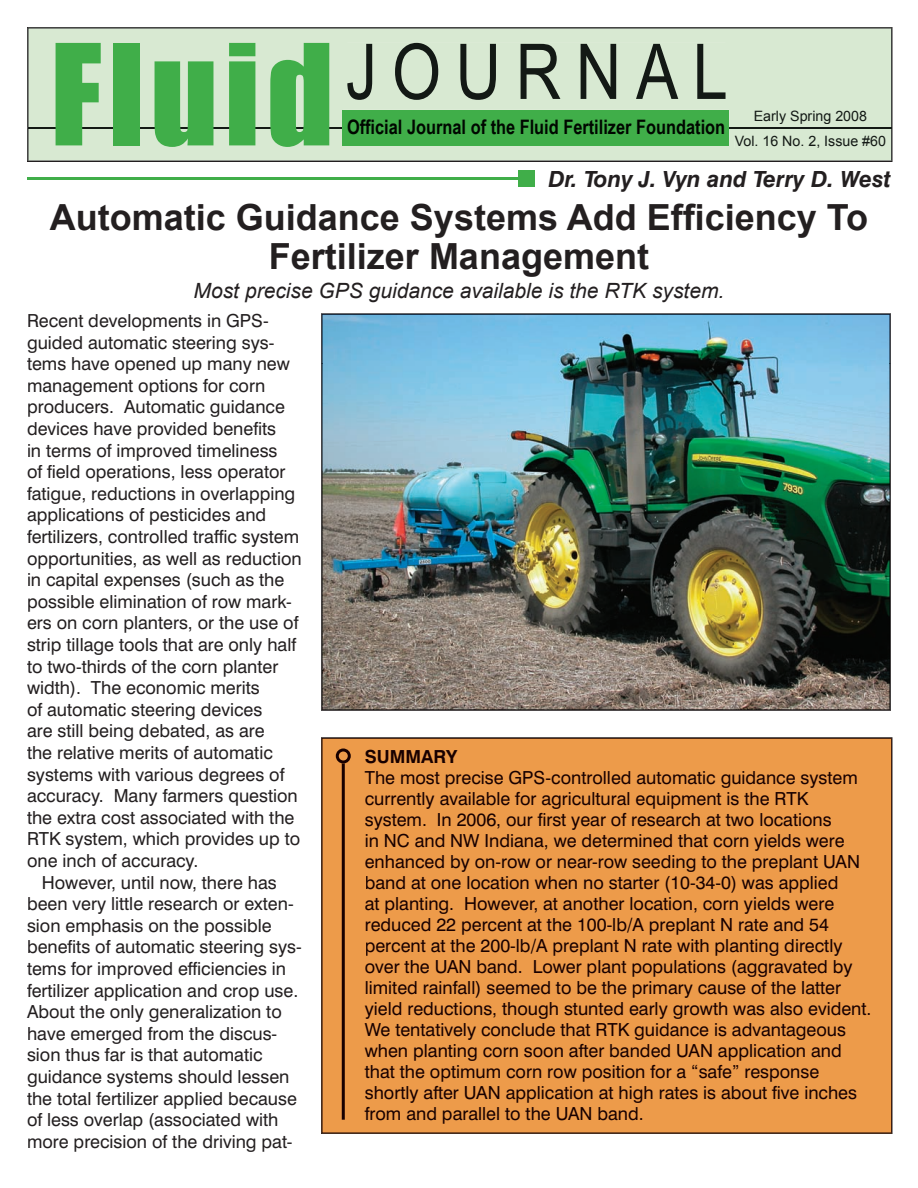
<style>
.page{position:relative;width:918px;height:1188px;background:#fff}
.page>*{position:absolute;margin:0;border:0;box-sizing:border-box;transform-origin:0 0}
.t1{font:129.6px "Impact";letter-spacing:.05em;color:#40ae49}
.t2{font:76.95px "Arial Narrow";letter-spacing:.19em;color:#131915}
.t3{font:700 36px/39px "Arial";color:#231f20;text-align:center}
.t4{font:italic 700 22.5px "Swiss 721 BT";color:#231f20}
.t5{font:italic 21px "Arial";color:#231f20}
.t6{font:700 19.95px "Arial Narrow";color:#000700}
.t7{font:18px/21.6px "Swiss 721 BT";color:#231f20}
.t8{font:18px/21px "Swiss 721 BT";color:#180000}
.t9{font:700 18px "Swiss 721 BT";color:#180000}
.t10{font:14.25px/24.8px "Arial";color:#131915;text-align:center}
</style>
<div class="page">
<div style="left:322px;top:738px;width:570px;height:395px;background:#ed9b4a"></div>
<div style="left:366px;top:750px;width:97px;height:13px;background:#ed9b4a"></div>
<div style="left:365px;top:771px;width:493px;height:17px;background:#ed9b4a"></div>
<div style="left:365px;top:792px;width:444px;height:17px;background:#ed9b4a"></div>
<div style="left:365px;top:813px;width:467px;height:17px;background:#ed9b4a"></div>
<div style="left:366px;top:834px;width:479px;height:17px;background:#ed9b4a"></div>
<div style="left:366px;top:855px;width:494px;height:17px;background:#ed9b4a"></div>
<div style="left:366px;top:876px;width:472px;height:17px;background:#ed9b4a"></div>
<div style="left:365px;top:897px;width:469px;height:17px;background:#ed9b4a"></div>
<div style="left:366px;top:918px;width:463px;height:17px;background:#ed9b4a"></div>
<div style="left:366px;top:939px;width:477px;height:17px;background:#ed9b4a"></div>
<div style="left:365px;top:960px;width:488px;height:17px;background:#ed9b4a"></div>
<div style="left:366px;top:981px;width:475px;height:17px;background:#ed9b4a"></div>
<div style="left:365px;top:1002px;width:507px;height:17px;background:#ed9b4a"></div>
<div style="left:365px;top:1023px;width:481px;height:17px;background:#ed9b4a"></div>
<div style="left:365px;top:1044px;width:477px;height:17px;background:#ed9b4a"></div>
<div style="left:365px;top:1065px;width:454px;height:17px;background:#ed9b4a"></div>
<div style="left:365px;top:1086px;width:492px;height:17px;background:#ed9b4a"></div>
<div style="left:365px;top:1107px;width:279px;height:17px;background:#ed9b4a"></div>
<img style="left:321px;top:313px;width:570px;height:398px">
<img style="left:322px;top:314px;width:568px;height:50px">
<img style="left:322px;top:363px;width:51px;height:347px">
<img style="left:838px;top:363px;width:52px;height:347px">
<img style="left:373px;top:660px;width:466px;height:50px">
<div style="left:28px;top:28px;width:864px;height:133px;background:#d8e9d2"></div>
<div style="left:347px;top:43px;width:379px;height:57px;background:#d8e9d2"></div>
<hr style="left:729px;top:127px;width:162px;height:1px;background:#131915">
<hr style="left:28px;top:127px;width:315px;height:1px;background:#131915">
<div style="left:343px;top:110px;width:386px;height:36px;background:#40ae49"></div>
<div style="left:755px;top:111px;width:111px;height:13px;background:#d8e9d2"></div>
<div style="left:735px;top:135px;width:150px;height:13px;background:#d8e9d2"></div>
<hr style="left:27px;top:177px;width:505px;height:3px;background:#40ae49">
<svg style="left:336px;top:748px;width:15px;height:372px"></svg>
<div style="left:518px;top:171px;width:16px;height:16px;background:#40ae49"></div>
<h1 class="t1" style="left:50px;top:-6px;width:285px">Fluid</h1>
<h2 class="t2" style="left:346px;top:15px;width:384px">JOURNAL</h2>
<p class="t6" style="left:347px;top:112px;width:380px">Official Journal of the Fluid Fertilizer Foundation</p>
<p class="t10" style="left:735px;top:104px;width:153px">Early Spring 2008<br>Vol. 16 No. 2, Issue #60</p>
<p class="t4" style="left:548px;top:166px;width:344px">Dr. Tony J. Vyn and Terry D. West</p>
<h3 class="t3" style="left:50px;top:199px;width:820px">Automatic Guidance Systems Add Efficiency To<br>Fertilizer Management</h3>
<p class="t5" style="left:194px;top:277px;width:532px">Most precise GPS guidance available is the RTK system.</p>
<p class="t7" style="left:27px;top:310px;width:276px">Recent developments in GPS&shy;guided automatic steering sys&shy;tems have opened up many new management options for corn producers. Automatic guidance devices have provided benefits<br>in terms of improved timeliness<br>of field operations, less operator fatigue, reductions in overlapping applications of pesticides and fertilizers, controlled traffic system opportunities, as well as reduction in capital expenses (such as the possible elimination of row mark&shy;ers on corn planters, or the use of strip tillage tools that are only half to two-thirds of the corn planter width). The economic merits<br>of automatic steering devices<br>are still being debated, as are<br>the relative merits of automatic systems with various degrees of accuracy. Many farmers question the extra cost associated with the<br>RTK system, which provides up to one inch of accuracy.</p>
<p class="t7" style="left:27px;top:871px;width:276px;text-indent:15px">However, until now, there has been very little research or exten&shy;sion emphasis on the possible benefits of automatic steering sys&shy;tems for improved efficiencies in fertilizer application and crop use.<br>About the only generalization to have emerged from the discus&shy;sion thus far is that automatic guidance systems should lessen the total fertilizer applied because of less overlap (associated with more precision of the driving pat-</p>
<p class="t9" style="left:365px;top:746px;width:94px">SUMMARY</p>
<p class="t8" style="left:365px;top:767px;width:508px">The most precise GPS-controlled automatic guidance system currently available for agricultural equipment is the RTK system. In 2006, our first year of research at two locations<br>in NC and NW Indiana, we determined that corn yields were enhanced by on-row or near-row seeding to the preplant UAN band at one location when no starter (10-34-0) was applied<br>at planting. However, at another location, corn yields were reduced 22 percent at the 100-lb/A preplant N rate and 54 percent at the 200-lb/A preplant N rate with planting directly over the UAN band. Lower plant populations (aggravated by limited rainfall) seemed to be the primary cause of the latter yield reductions, though stunted early growth was also evident.<br>We tentatively conclude that RTK guidance is advantageous when planting corn soon after banded UAN application and that the optimum corn row position for a “safe” response shortly after UAN application at high rates is about five inches from and parallel to the UAN band.</p>
</div>
